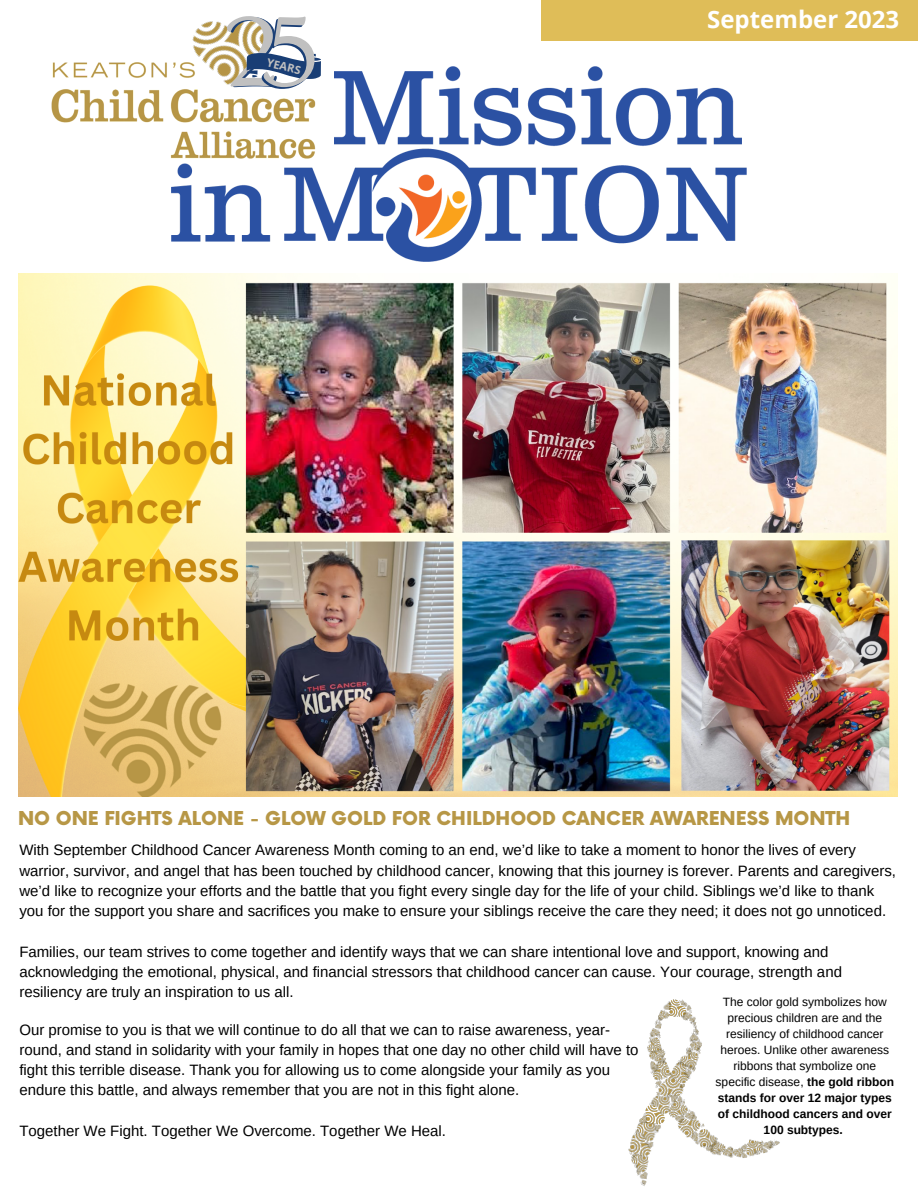
<style>
.page{position:relative;width:918px;height:1188px;background:#fff}
.page>*{position:absolute;margin:0;border:0;box-sizing:border-box;transform-origin:0 0}
.t1{font:104.4px "Ovo";color:#193e75}
.t2{font:104.4px "Ovo";color:#193e75}
.t3{font:700 24px "Open Sans";color:#fff}
.t4{font:900 18.6px "Now";color:#b79746}
.t5{font:15px/20.2px "Arimo";color:#000}
.t6{font:12px/16px "Arimo";color:#000;text-align:center}
.t7{font:700 11.25px "Open Sans";color:#c0c0c0}
.s1{font-weight:700}
</style>
<div class="page">
<div style="left:542px;top:0;width:376px;height:41px;background:#dfbd58"></div>
<img style="left:172px;top:67px;width:574px;height:194px">
<img style="left:723px;top:1144px;width:6px;height:13px">
<svg style="left:729px;top:1139px;width:51px;height:19px"></svg>
<svg style="left:629px;top:999px;width:94px;height:187px"></svg>
<img style="left:18px;top:274px;width:880px;height:523px">
<img style="left:51px;top:62px;width:273px;height:109px">
<img style="left:160px;top:21px;width:133px;height:87px">
<svg style="left:247px;top:53px;width:74px;height:26px"></svg>
<p class="t1" style="left:227px;top:-4px;width:57px">2</p>
<p class="t2" style="left:259px;top:-3px;width:60px">5</p>
<p class="t7" style="left:269px;top:54px;width:36px;rotate:13deg">YEARS</p>
<p class="t3" style="left:707px;top:2px;width:193px">September 2023</p>
<p class="t4" style="left:18px;top:808px;width:834px">NO ONE FIGHTS ALONE - GLOW GOLD FOR CHILDHOOD CANCER AWARENESS MONTH</p>
<p class="t5" style="left:19px;top:840px;width:878px">With September Childhood Cancer Awareness Month coming to an end, we’d like to take a moment to honor the lives of every warrior, survivor, and angel that has been touched by childhood cancer, knowing that this journey is forever. Parents and caregivers, we’d like to recognize your efforts and the battle that you fight every single day for the life of your child. Siblings we’d like to thank you for the support you share and sacrifices you make to ensure your siblings receive the care they need; it does not go unnoticed.</p>
<p class="t5" style="left:19px;top:941px;width:824px">Families, our team strives to come together and identify ways that we can share intentional love and support, knowing and acknowledging the emotional, physical, and financial stressors that childhood cancer can cause. Your courage, strength and resiliency are truly an inspiration to us all.</p>
<p class="t6" style="left:716px;top:994px;width:180px">The color gold symbolizes how precious children are and the resiliency of childhood cancer heroes. Unlike other awareness ribbons that symbolize one specific disease, <span class="s1">the gold ribbon stands for over 12 major types of childhood cancers and over<br>100 subtypes.</span></p>
<p class="t5" style="left:19px;top:1019px;width:621px">Our promise to you is that we will continue to do all that we can to raise awareness, year&shy;round, and stand in solidarity with your family in hopes that one day no other child will have to fight this terrible disease. Thank you for allowing us to come alongside your family as you endure this battle, and always remember that you are not in this fight alone.</p>
<p class="t5" style="left:19px;top:1121px;width:428px">Together We Fight. Together We Overcome. Together We Heal.</p>
</div>
